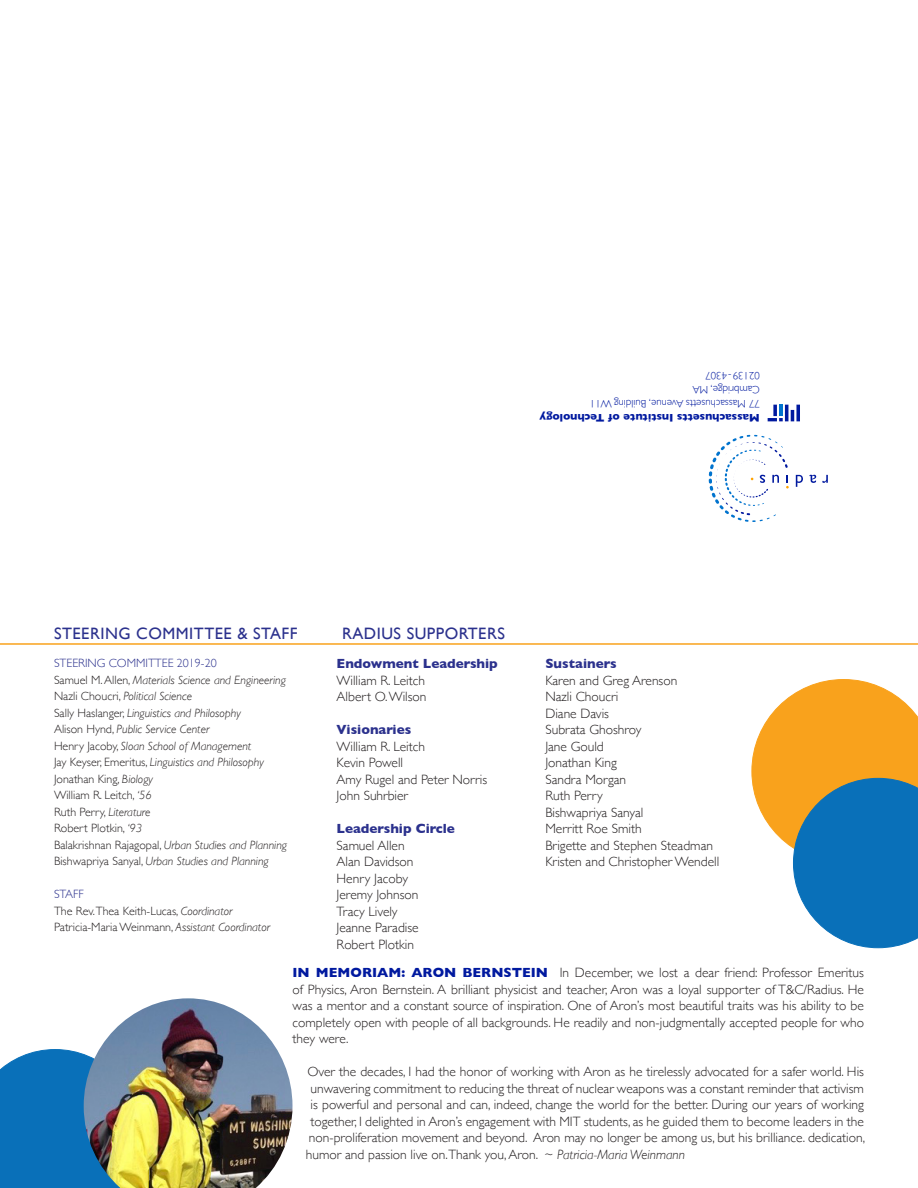
<style>
.page{position:relative;width:918px;height:1188px;background:#fff}
.page>*{position:absolute;margin:0;border:0;box-sizing:border-box;transform-origin:0 0}
.t1{font:16.5px "Gill Sans";letter-spacing:.03em;color:#2b318d}
.t2{font:300 13.5px/16.5px "Gill Sans";color:#231f20;text-align:justify}
.t3{font:700 13.5px "Gill Sans";color:#2b318d}
.t4{font:italic 300 12px "Gill Sans";color:#231f20}
.t5{font:300 12px "Gill Sans";color:#231f20}
.t6{font:300 12px "Gill Sans";color:#2b318d}
.t7{font:700 11.25px "Gill Sans";color:#00199f}
.t8{font:300 10.8px "Gill Sans";color:#00199f}
.s1{font-style:normal}
.s2{font-style:italic}
.s3{font-weight:700;color:#00199f}
</style>
<div class="page">
<div style="left:0;top:1049px;width:84px;height:139px;background:#0970b9"></div>
<svg style="left:752px;top:679px;width:166px;height:269px"></svg>
<hr style="left:0;top:643px;width:918px;height:2px;background:#f9a21c">
<svg style="left:822px;top:475px;width:6px;height:8px"></svg>
<svg style="left:809px;top:475px;width:7px;height:8px"></svg>
<svg style="left:796px;top:475px;width:7px;height:12px"></svg>
<svg style="left:709px;top:435px;width:80px;height:87px"></svg>
<svg style="left:791px;top:410px;width:3px;height:11px"></svg>
<hr style="left:785px;top:405px;width:3px;height:16px;background:#00199f">
<svg style="left:796px;top:405px;width:4px;height:16px"></svg>
<svg style="left:773px;top:405px;width:4px;height:11px"></svg>
<svg style="left:768px;top:418px;width:15px;height:3px"></svg>
<hr style="left:779px;top:405px;width:4px;height:11px;background:#0073ce">
<img style="left:84px;top:998px;width:208px;height:190px">
<p class="t8" style="left:760px;top:384px;width:56px;rotate:-180deg">02139-4307</p>
<p class="t8" style="left:760px;top:398px;width:69px;rotate:-180deg">Cambridge, MA</p>
<p class="t8" style="left:760px;top:412px;width:171px;rotate:-180deg">77 Massachusetts Avenue, Building W11</p>
<p class="t7" style="left:760px;top:426px;width:222px;rotate:-180deg">Massachusetts Institute of Technology</p>
<p class="t1" style="left:54px;top:624px;width:245px">STEERING COMMITTEE &amp; STAFF</p>
<p class="t1" style="left:342px;top:624px;width:165px">RADIUS SUPPORTERS</p>
<p class="t6" style="left:54px;top:654px;width:164px">STEERING COMMITTEE 2019-20</p>
<p class="t4" style="left:54px;top:673px;width:233px"><span class="s1">Samuel M. Allen,</span> Materials Science and Engineering</p>
<p class="t4" style="left:54px;top:690px;width:140px"><span class="s1">Nazli Choucri,</span> Political Science</p>
<p class="t4" style="left:54px;top:706px;width:188px"><span class="s1">Sally Haslanger,</span> Linguistics and Philosophy</p>
<p class="t4" style="left:54px;top:723px;width:157px"><span class="s1">Alison Hynd,</span> Public Service Center</p>
<p class="t4" style="left:54px;top:739px;width:199px"><span class="s1">Henry Jacoby,</span> Sloan School of Management</p>
<p class="t4" style="left:54px;top:756px;width:211px"><span class="s1">Jay Keyser, Emeritus,</span> Linguistics and Philosophy</p>
<p class="t5" style="left:54px;top:769px;width:100px">Jonathan King, <span class="s2">Biology</span></p>
<p class="t5" style="left:54px;top:786px;width:99px">William R. Leitch, <span class="s2">‘56</span></p>
<p class="t5" style="left:54px;top:802px;width:98px">Ruth Perry, <span class="s2">Literature</span></p>
<p class="t5" style="left:54px;top:819px;width:89px">Robert Plotkin, <span class="s2">‘93</span></p>
<p class="t4" style="left:54px;top:838px;width:234px"><span class="s1">Balakrishnan Rajagopal,</span> Urban Studies and Planning</p>
<p class="t4" style="left:54px;top:855px;width:216px"><span class="s1">Bishwapriya Sanyal,</span> Urban Studies and Planning</p>
<p class="t6" style="left:54px;top:885px;width:31px">STAFF</p>
<p class="t5" style="left:54px;top:901px;width:180px">The Rev.Thea Keith-Lucas, <span class="s2">Coordinator</span></p>
<p class="t5" style="left:54px;top:918px;width:217px">Patricia-Maria Weinmann, <span class="s2">Assistant Coordinator</span></p>
<p class="t3" style="left:337px;top:653px;width:163px">Endowment Leadership</p>
<p class="t2" style="left:337px;top:672px;width:90px">William R. Leitch</p>
<p class="t2" style="left:337px;top:688px;width:91px">Albert O. Wilson</p>
<p class="t3" style="left:337px;top:719px;width:76px">Visionaries</p>
<p class="t2" style="left:337px;top:738px;width:90px">William R. Leitch</p>
<p class="t2" style="left:337px;top:754px;width:68px">Kevin Powell</p>
<p class="t2" style="left:337px;top:771px;width:152px">Amy Rugel and Peter Norris</p>
<p class="t2" style="left:337px;top:787px;width:73px">John Suhrbier</p>
<p class="t3" style="left:337px;top:818px;width:120px">Leadership Circle</p>
<p class="t2" style="left:337px;top:837px;width:70px">Samuel Allen</p>
<p class="t2" style="left:337px;top:853px;width:78px">Alan Davidson</p>
<p class="t2" style="left:337px;top:870px;width:73px">Henry Jacoby</p>
<p class="t2" style="left:337px;top:886px;width:83px">Jeremy Johnson</p>
<p class="t2" style="left:337px;top:903px;width:62px">Tracy Lively</p>
<p class="t2" style="left:337px;top:919px;width:84px">Jeanne Paradise</p>
<p class="t2" style="left:337px;top:936px;width:79px">Robert Plotkin</p>
<p class="t3" style="left:545px;top:653px;width:73px">Sustainers</p>
<p class="t2" style="left:545px;top:672px;width:133px">Karen and Greg Arenson</p>
<p class="t2" style="left:545px;top:688px;width:75px">Nazli Choucri</p>
<p class="t2" style="left:545px;top:705px;width:65px">Diane Davis</p>
<p class="t2" style="left:545px;top:721px;width:98px">Subrata Ghoshroy</p>
<p class="t2" style="left:545px;top:738px;width:60px">Jane Gould</p>
<p class="t2" style="left:545px;top:754px;width:73px">Jonathan King</p>
<p class="t2" style="left:545px;top:771px;width:82px">Sandra Morgan</p>
<p class="t2" style="left:545px;top:787px;width:59px">Ruth Perry</p>
<p class="t2" style="left:545px;top:804px;width:99px">Bishwapriya Sanyal</p>
<p class="t2" style="left:545px;top:820px;width:98px">Merritt Roe Smith</p>
<p class="t2" style="left:545px;top:837px;width:169px">Brigette and Stephen Steadman</p>
<p class="t2" style="left:545px;top:853px;width:175px">Kristen and Christopher Wendell</p>
<p class="t2" style="left:292px;top:964px;width:573px"><span class="s3">IN MEMORIAM: ARON BERNSTEIN</span> In December, we lost a dear friend: Professor Emeritus of Physics, Aron Bernstein. A brilliant physicist and teacher, Aron was a loyal supporter of T&amp;C/Radius. He was a mentor and a constant source of inspiration. One of Aron’s most beautiful traits was his ability to be completely open with people of all backgrounds. He readily and non-judgmentally accepted people for who they were.</p>
<p class="t2" style="left:307px;top:1063px;width:558px">Over the decades, I had the honor of working with Aron as he tirelessly advocated for a safer world. His</p>
<p class="t2" style="left:310px;top:1079px;width:555px">unwavering commitment to reducing the threat of nuclear weapons was a constant reminder that activism</p>
<p class="t2" style="left:310px;top:1096px;width:555px">is powerful and personal and can, indeed, change the world for the better. During our years of working</p>
<p class="t2" style="left:310px;top:1112px;width:555px">together, I delighted in Aron’s engagement with MIT students, as he guided them to become leaders in the</p>
<p class="t2" style="left:309px;top:1129px;width:558px">non-proliferation movement and beyond. Aron may no longer be among us, but his brilliance. dedication,</p>
<p class="t2" style="left:306px;top:1145px;width:380px">humor and passion live on.Thank you, Aron. ~ <span class="s2">Patricia-Maria Weinmann</span></p>
</div>
